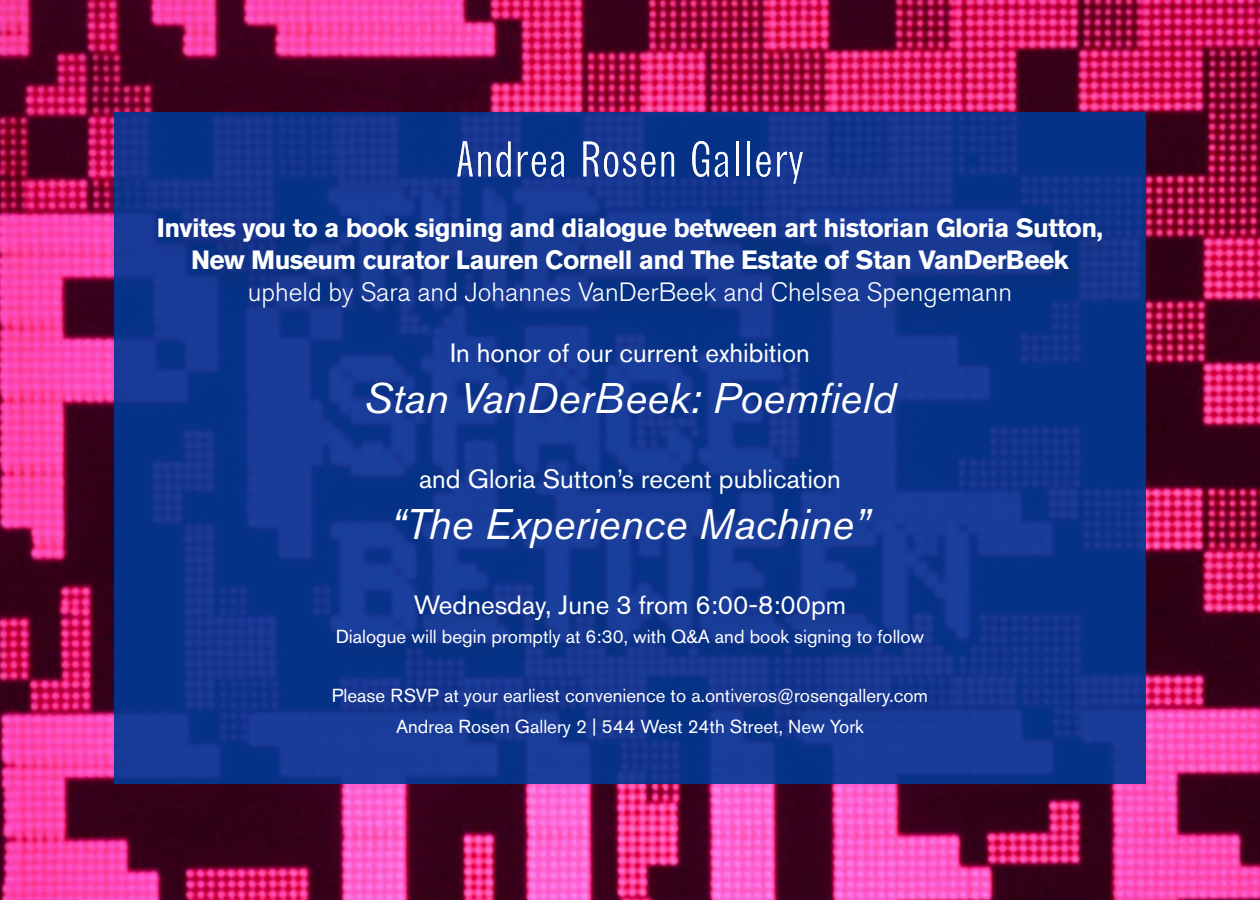
<style>
.page{position:relative;width:1260px;height:900px;background:#fff}
.page>*{position:absolute;margin:0;border:0;box-sizing:border-box;transform-origin:0 0}
.t1{font:italic 42.5px "Akzidenz Grotesk Pro";color:#fff}
.t2{font:700 26.25px/31.5px "Akzidenz Grotesk Pro";letter-spacing:-.025em;color:#fff;text-align:center}
.t3{font:26.25px "Akzidenz Grotesk Pro";color:#fff}
.t4{font:300 26.25px "Akzidenz Grotesk Pro";color:#fff}
.t5{font:18.75px "Akzidenz Grotesk Pro";color:#fff}
</style>
<div class="page">
<img style="left:0;top:0;width:1260px;height:900px">
<div style="left:114px;top:112px;width:1032px;height:672px;background:linear-gradient(to right,#123791,#10368f)"></div>
<svg style="left:457px;top:141px;width:34px;height:35px"></svg>
<svg style="left:497px;top:142px;width:14px;height:35px"></svg>
<svg style="left:518px;top:152px;width:46px;height:25px"></svg>
<svg style="left:583px;top:142px;width:72px;height:35px"></svg>
<svg style="left:662px;top:152px;width:12px;height:24px"></svg>
<svg style="left:692px;top:141px;width:17px;height:36px"></svg>
<hr style="left:736px;top:142px;width:3px;height:34px;background:#fff">
<hr style="left:747px;top:142px;width:3px;height:34px;background:#fff">
<svg style="left:756px;top:152px;width:15px;height:25px"></svg>
<svg style="left:777px;top:152px;width:26px;height:32px"></svg>
<svg style="left:715px;top:152px;width:13px;height:25px"></svg>
<div style="left:158px;top:218px;width:969px;height:114px;background:#231f20;opacity:.17"></div>
<div style="left:336px;top:629px;width:612px;height:44px;background:#231f20;opacity:.17"></div>
<div style="left:332px;top:687px;width:620px;height:44px;background:#231f20;opacity:.17"></div>
<div style="left:414px;top:595px;width:456px;height:50px;background:#231f20;opacity:.17"></div>
<p class="t2" style="left:157px;top:212px;width:948px">Invites you to a book signing and dialogue between art historian Gloria Sutton,<br>New Museum curator Lauren Cornell and The Estate of Stan VanDerBeek</p>
<p class="t4" style="left:248px;top:275px;width:766px">upheld by Sara and Johannes VanDerBeek and Chelsea Spengemann</p>
<p class="t3" style="left:450px;top:335px;width:361px">In honor of our current exhibition</p>
<p class="t1" style="left:364px;top:370px;width:533px">Stan VanDerBeek: Poemfield</p>
<p class="t3" style="left:419px;top:461px;width:423px">and Gloria Sutton’s recent publication</p>
<p class="t1" style="left:391px;top:496px;width:480px">“The Experience Machine”</p>
<p class="t3" style="left:414px;top:588px;width:434px">Wednesday, June 3 from 6:00-8:00pm</p>
<p class="t5" style="left:336px;top:625px;width:590px">Dialogue will begin promptly at 6:30, with Q&amp;A and book signing to follow</p>
<p class="t5" style="left:332px;top:683px;width:598px">Please RSVP at your earliest convenience to a.ontiveros@rosengallery.com</p>
<p class="t5" style="left:396px;top:714px;width:469px">Andrea Rosen Gallery 2 | 544 West 24th Street, New York</p>
</div>
